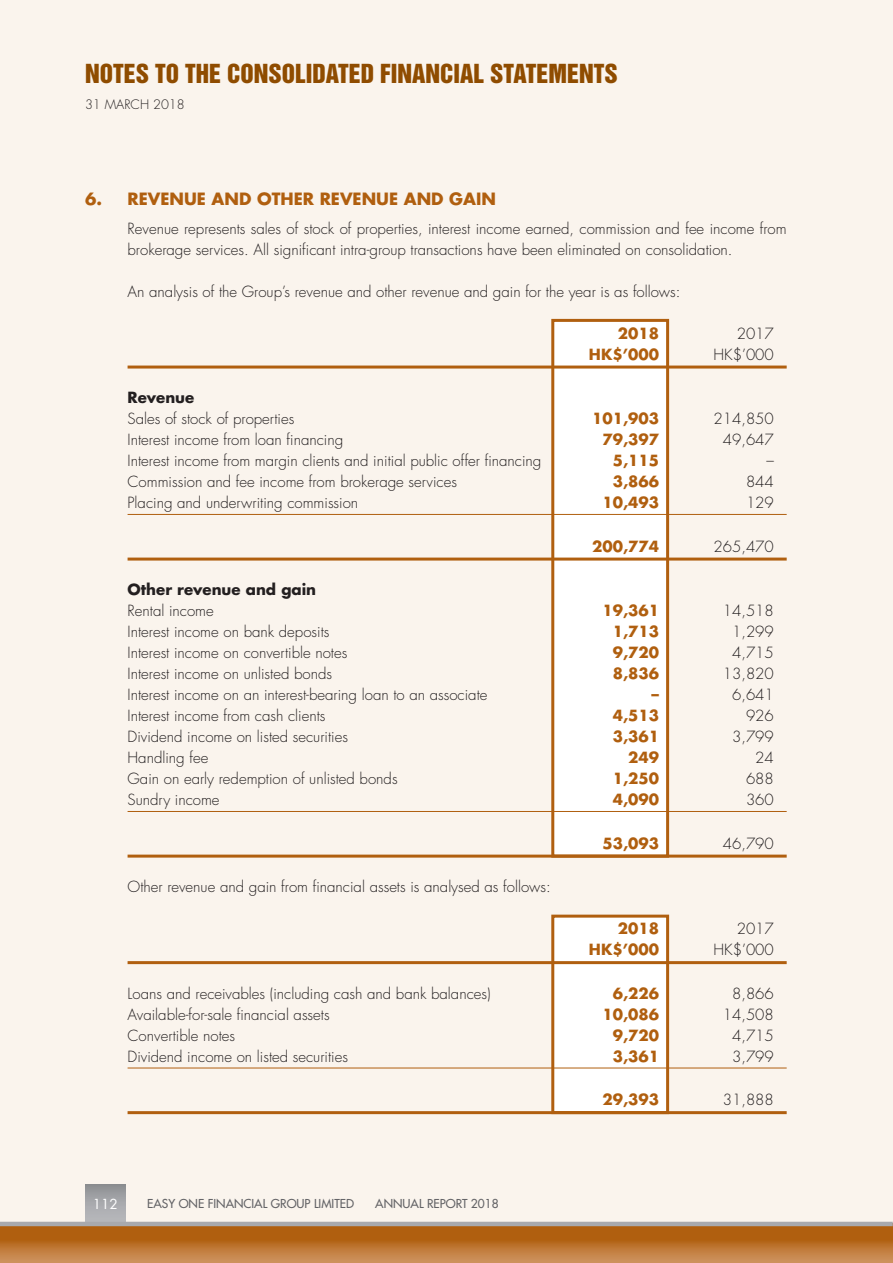
<style>
.page{position:relative;width:893px;height:1263px;background:#fff}
.page>*{position:absolute;margin:0;border:0;box-sizing:border-box;transform-origin:0 0}
.t1{font:24px "Helvetica Inserat LT Std";color:#8f4c00}
.Subhead_1{font:700 16.5px "Futura Std";color:#b05f0f}
.Table_2_colume{font:300 15px "Futura Std";color:#231f20}
.Body_Text{font:300 15px/21px "Futura Std";color:#231f20}
.Table_2_colume-2{font:700 15px "Futura Std";color:#b05f0f}
.Table_2_colume-3{font:700 15px "Futura Std";color:#231f20}
.t2{font:13.5px "Futura Std";color:#fff}
.t3{font:300 12.75px "Futura Std";color:#231f20}
.t4{font:500 12px "Futura Std";color:#636366}
</style>
<div class="page">
<div style="left:0;top:0;width:892px;height:1263px;background:#faf4ed"></div>
<svg style="left:0;top:1226px;width:892px;height:37px;background:#ba722c"></svg>
<svg style="left:85px;top:1184px;width:40px;height:38px;background:#a4a6a9"></svg>
<hr style="left:0;top:1222px;width:893px;height:4px;background:#a8a9ad">
<div style="left:551px;top:915px;width:118px;height:199px;background:#fff;border:3px solid #b05f0f"></div>
<div style="left:551px;top:319px;width:118px;height:539px;background:#fff;border:3px solid #b05f0f"></div>
<hr style="left:128px;top:366px;width:659px;height:3px;background:#b05f0f">
<hr style="left:128px;top:514px;width:659px;height:1px;background:#b05f0f">
<hr style="left:128px;top:558px;width:659px;height:3px;background:#b05f0f">
<hr style="left:128px;top:811px;width:659px;height:1px;background:#b05f0f">
<hr style="left:128px;top:855px;width:659px;height:3px;background:#b05f0f">
<hr style="left:128px;top:961px;width:659px;height:3px;background:#b05f0f">
<hr style="left:128px;top:1068px;width:659px;height:1px;background:#b05f0f">
<hr style="left:128px;top:1111px;width:659px;height:3px;background:#b05f0f">
<h1 class="t1" style="left:85px;top:59px;width:534px">NOTES TO THE CONSOLIDATED FINANCIAL STATEMENTS</h1>
<p class="t3" style="left:85px;top:97px;width:101px">31 MARCH 2018</p>
<p class="Subhead_1" style="left:85px;top:188px;width:412px">6. REVENUE AND OTHER REVENUE AND GAIN</p>
<p class="Body_Text" style="left:128px;top:218px;width:661px">Revenue represents sales of stock of properties, interest income earned, commission and fee income from brokerage services. All significant intra-group transactions have been eliminated on consolidation.</p>
<p class="Body_Text" style="left:128px;top:281px;width:554px">An analysis of the Group’s revenue and other revenue and gain for the year is as follows:</p>
<p class="Table_2_colume-2" style="left:618px;top:323px;width:43px">2018</p>
<p class="Table_2_colume" style="left:737px;top:324px;width:39px">2017</p>
<p class="Table_2_colume-2" style="left:589px;top:344px;width:72px">HK$’000</p>
<p class="Table_2_colume" style="left:713px;top:345px;width:62px">HK$’000</p>
<p class="Table_2_colume-3" style="left:128px;top:388px;width:68px">Revenue</p>
<p class="Table_2_colume" style="left:128px;top:410px;width:168px">Sales of stock of properties</p>
<p class="Table_2_colume-2" style="left:592px;top:409px;width:68px">101,903</p>
<p class="Table_2_colume" style="left:713px;top:410px;width:62px">214,850</p>
<p class="Table_2_colume" style="left:128px;top:431px;width:217px">Interest income from loan financing</p>
<p class="Table_2_colume-2" style="left:602px;top:430px;width:58px">79,397</p>
<p class="Table_2_colume" style="left:723px;top:431px;width:53px">49,647</p>
<p class="Table_2_colume" style="left:128px;top:452px;width:415px">Interest income from margin clients and initial public offer financing</p>
<p class="Table_2_colume-2" style="left:613px;top:451px;width:48px">5,115</p>
<p class="Table_2_colume" style="left:766px;top:452px;width:9px">–</p>
<p class="Table_2_colume" style="left:128px;top:473px;width:331px">Commission and fee income from brokerage services</p>
<p class="Table_2_colume-2" style="left:613px;top:472px;width:48px">3,866</p>
<p class="Table_2_colume" style="left:746px;top:473px;width:29px">844</p>
<p class="Table_2_colume" style="left:128px;top:494px;width:232px">Placing and underwriting commission</p>
<p class="Table_2_colume-2" style="left:602px;top:493px;width:58px">10,493</p>
<p class="Table_2_colume" style="left:746px;top:494px;width:29px">129</p>
<p class="Table_2_colume-2" style="left:592px;top:536px;width:68px">200,774</p>
<p class="Table_2_colume" style="left:713px;top:537px;width:62px">265,470</p>
<p class="Table_2_colume-3" style="left:128px;top:580px;width:190px">Other revenue and gain</p>
<p class="Table_2_colume" style="left:128px;top:602px;width:88px">Rental income</p>
<p class="Table_2_colume-2" style="left:602px;top:601px;width:58px">19,361</p>
<p class="Table_2_colume" style="left:723px;top:602px;width:53px">14,518</p>
<p class="Table_2_colume" style="left:128px;top:623px;width:203px">Interest income on bank deposits</p>
<p class="Table_2_colume-2" style="left:613px;top:622px;width:48px">1,713</p>
<p class="Table_2_colume" style="left:732px;top:623px;width:43px">1,299</p>
<p class="Table_2_colume" style="left:128px;top:644px;width:221px">Interest income on convertible notes</p>
<p class="Table_2_colume-2" style="left:613px;top:643px;width:48px">9,720</p>
<p class="Table_2_colume" style="left:732px;top:644px;width:43px">4,715</p>
<p class="Table_2_colume" style="left:128px;top:665px;width:206px">Interest income on unlisted bonds</p>
<p class="Table_2_colume-2" style="left:613px;top:664px;width:48px">8,836</p>
<p class="Table_2_colume" style="left:723px;top:665px;width:53px">13,820</p>
<p class="Table_2_colume" style="left:128px;top:686px;width:361px">Interest income on an interest-bearing loan to an associate</p>
<p class="Table_2_colume-2" style="left:652px;top:685px;width:9px">–</p>
<p class="Table_2_colume" style="left:732px;top:686px;width:43px">6,641</p>
<p class="Table_2_colume" style="left:128px;top:707px;width:199px">Interest income from cash clients</p>
<p class="Table_2_colume-2" style="left:613px;top:706px;width:48px">4,513</p>
<p class="Table_2_colume" style="left:746px;top:707px;width:29px">926</p>
<p class="Table_2_colume" style="left:128px;top:728px;width:222px">Dividend income on listed securities</p>
<p class="Table_2_colume-2" style="left:613px;top:727px;width:48px">3,361</p>
<p class="Table_2_colume" style="left:732px;top:728px;width:43px">3,799</p>
<p class="Table_2_colume" style="left:128px;top:749px;width:82px">Handling fee</p>
<p class="Table_2_colume-2" style="left:628px;top:748px;width:32px">249</p>
<p class="Table_2_colume" style="left:755px;top:749px;width:20px">24</p>
<p class="Table_2_colume" style="left:128px;top:770px;width:272px">Gain on early redemption of unlisted bonds</p>
<p class="Table_2_colume-2" style="left:613px;top:769px;width:48px">1,250</p>
<p class="Table_2_colume" style="left:746px;top:770px;width:29px">688</p>
<p class="Table_2_colume" style="left:128px;top:791px;width:94px">Sundry income</p>
<p class="Table_2_colume-2" style="left:613px;top:790px;width:48px">4,090</p>
<p class="Table_2_colume" style="left:746px;top:791px;width:29px">360</p>
<p class="Table_2_colume-2" style="left:602px;top:833px;width:58px">53,093</p>
<p class="Table_2_colume" style="left:723px;top:834px;width:53px">46,790</p>
<p class="Body_Text" style="left:128px;top:877px;width:425px">Other revenue and gain from financial assets is analysed as follows:</p>
<p class="Table_2_colume-2" style="left:618px;top:919px;width:43px">2018</p>
<p class="Table_2_colume" style="left:737px;top:920px;width:39px">2017</p>
<p class="Table_2_colume-2" style="left:589px;top:940px;width:72px">HK$’000</p>
<p class="Table_2_colume" style="left:713px;top:941px;width:62px">HK$’000</p>
<p class="Table_2_colume" style="left:128px;top:984px;width:365px">Loans and receivables (including cash and bank balances)</p>
<p class="Table_2_colume-2" style="left:613px;top:983px;width:48px">6,226</p>
<p class="Table_2_colume" style="left:732px;top:984px;width:43px">8,866</p>
<p class="Table_2_colume" style="left:128px;top:1005px;width:204px">Available-for-sale financial assets</p>
<p class="Table_2_colume-2" style="left:602px;top:1004px;width:58px">10,086</p>
<p class="Table_2_colume" style="left:723px;top:1005px;width:53px">14,508</p>
<p class="Table_2_colume" style="left:128px;top:1026px;width:109px">Convertible notes</p>
<p class="Table_2_colume-2" style="left:613px;top:1025px;width:48px">9,720</p>
<p class="Table_2_colume" style="left:732px;top:1026px;width:43px">4,715</p>
<p class="Table_2_colume" style="left:128px;top:1047px;width:222px">Dividend income on listed securities</p>
<p class="Table_2_colume-2" style="left:613px;top:1046px;width:48px">3,361</p>
<p class="Table_2_colume" style="left:732px;top:1047px;width:43px">3,799</p>
<p class="Table_2_colume-2" style="left:602px;top:1090px;width:58px">29,393</p>
<p class="Table_2_colume" style="left:723px;top:1091px;width:53px">31,888</p>
<p class="t2" style="left:93px;top:1195px;width:26px">112</p>
<p class="t4" style="left:147px;top:1196px;width:208px">EASY ONE FINANCIAL GROUP LIMITED</p>
<p class="t4" style="left:375px;top:1196px;width:125px">ANNUAL REPORT 2018</p>
</div>
